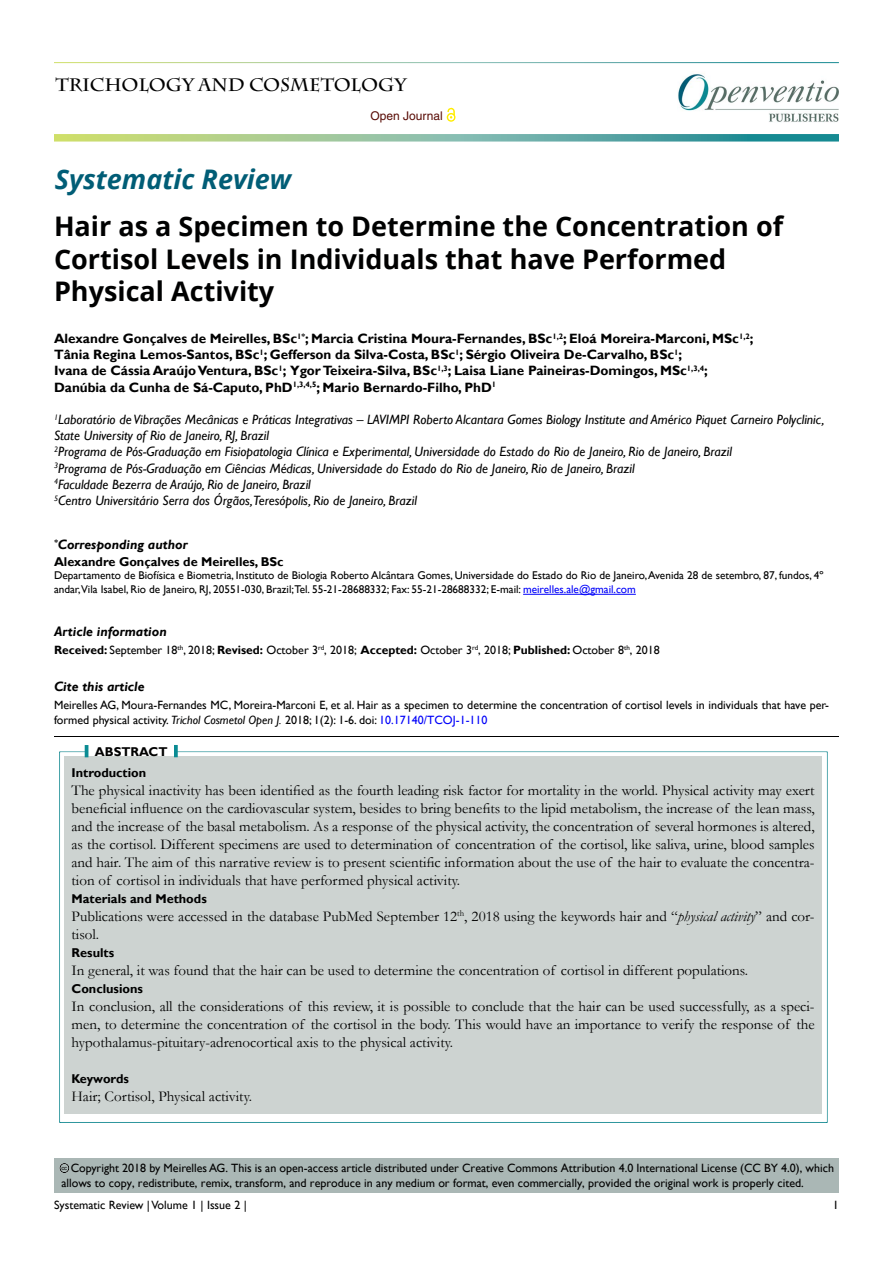
<style>
.page{position:relative;width:893px;height:1263px;background:#fff}
.page>*{position:absolute;margin:0;border:0;box-sizing:border-box;transform-origin:0 0}
.t1{font:700 27px/32.4px "Open Sans";color:#000101}
.t2{font:italic 700 27px "Open Sans";color:#015d76}
.t3{font:700 18px "Charlemagne Std";color:#000}
.t4{font:15px/18px "Garamond";color:#000;text-align:justify}
.t5{font:italic 13.5px/16.2px "Gill Sans";color:#000101}
.t6{font:700 13.5px/16.2px "Gill Sans";color:#000101}
.t7{font:italic 700 13.5px "Gill Sans";color:#000101}
.t8{font:italic 700 13.5px "Gill Sans";color:#000}
.t9{font:700 12.75px/20.9px "Gill Sans";color:#000}
.t10{font:700 12.75px "Gill Sans";color:#000101}
.t11{font:12px/14.4px "Gill Sans";color:#000}
.t12{font:12px "Gill Sans";color:#000101}
.t13{font:12px "Helvetica LT Std";color:#580b05}
.t14{font:11.25px/14.4px "Gill Sans";color:#000101}
.t15{font:5.7px "Arial";color:#000}
.s1{color:#0000fa}
.s2{font-weight:700}
.s3{color:#000}
.s4{font-style:italic;color:#000101}
.s5{color:#000101}
.s6{font-style:italic}
</style>
<div class="page">
<svg style="left:447px;top:107px;width:8px;height:13px"></svg>
<img style="left:678px;top:74px;width:161px;height:48px">
<svg style="left:54px;top:134px;width:785px;height:8px;background:#83bb9d"></svg>
<hr style="left:523px;top:594px;width:113px;height:1px;background:#0000fa">
<div style="left:42px;top:725px;width:810px;height:13px;background:#f9f2f3;opacity:.75"></div>
<div style="left:54px;top:1158px;width:785px;height:35px;background:#aab7b5"></div>
<div style="left:47px;top:1150px;width:37px;height:24px;background:#f9f2f3;opacity:.75"></div>
<div style="left:47px;top:741px;width:793px;height:382px;background:#f9f2f3;opacity:.75"></div>
<svg style="left:85px;top:745px;width:3px;height:12px"></svg>
<svg style="left:174px;top:745px;width:4px;height:12px"></svg>
<p class="t3" style="left:55px;top:74px;width:352px">TRICHOLOGY AND COSMETOLOGY</p>
<p class="t13" style="left:371px;top:109px;width:74px">Open Journal</p>
<h1 class="t2" style="left:55px;top:160px;width:238px">Systematic Review</h1>
<h1 class="t1" style="left:54px;top:210px;width:731px">Hair as a Specimen to Determine the Concentration of<br>Cortisol Levels in Individuals that have Performed<br>Physical Activity</h1>
<p class="t6" style="left:54px;top:331px;width:701px">Alexandre Gonçalves de Meirelles, BSc<sup>1*</sup>; Marcia Cristina Moura-Fernandes, BSc<sup>1,2</sup>; Eloá Moreira-Marconi, MSc<sup>1,2</sup>; Tânia Regina Lemos-Santos, BSc<sup>1</sup>; Gefferson da Silva-Costa, BSc<sup>1</sup>; Sérgio Oliveira De-Carvalho, BSc<sup>1</sup>;<br>Ivana de Cássia Araújo Ventura, BSc<sup>1</sup>; Ygor Teixeira-Silva, BSc<sup>1,3</sup>; Laisa Liane Paineiras-Domingos, MSc<sup>1,3,4</sup>; Danúbia da Cunha de Sá-Caputo, PhD<sup>1,3,4,5</sup>; Mario Bernardo-Filho, PhD<sup>1</sup></p>
<p class="t5" style="left:54px;top:412px;width:772px"><sup>1</sup>Laboratório de Vibrações Mecânicas e Práticas Integrativas – LAVIMPI Roberto Alcantara Gomes Biology Institute and Américo Piquet Carneiro Polyclinic, State University of Rio de Janeiro, RJ, Brazil<br><sup>2</sup>Programa de Pós-Graduação em Fisiopatologia Clínica e Experimental, Universidade do Estado do Rio de Janeiro, Rio de Janeiro, Brazil<br><sup>3</sup>Programa de Pós-Graduação em Ciências Médicas, Universidade do Estado do Rio de Janeiro, Rio de Janeiro, Brazil<br><sup>4</sup>Faculdade Bezerra de Araújo, Rio de Janeiro, Brazil<br><sup>5</sup>Centro Universitário Serra dos Órgãos,Teresópolis, Rio de Janeiro, Brazil</p>
<p class="t7" style="left:54px;top:537px;width:135px"><sup>*</sup>Corresponding author</p>
<p class="t10" style="left:54px;top:553px;width:231px">Alexandre Gonçalves de Meirelles, BSc</p>
<p class="t14" style="left:54px;top:568px;width:771px">Departamento de Biofísica e Biometria, Instituto de Biologia Roberto Alcântara Gomes, Universidade do Estado do Rio de Janeiro, Avenida 28 de setembro, 87, fundos, 4º andar,Vila Isabel, Rio de Janeiro, RJ, 20551-030, Brazil;Tel. 55-21-28688332; Fax: 55-21-28688332; E-mail: <span class="s1">meirelles.ale@gmail.com</span></p>
<p class="t7" style="left:54px;top:624px;width:114px">Article information</p>
<p class="t12" style="left:54px;top:643px;width:607px"><span class="s2">Received:</span> September 18<sup>th</sup>, 2018; <span class="s2">Revised:</span> October 3<sup>rd</sup>, 2018<span class="s3">;</span> <span class="s2">Accepted:</span> October 3<sup>rd</sup>, 2018; <span class="s2">Published:</span> October 8<sup>th</sup>, 2018</p>
<p class="t8" style="left:54px;top:679px;width:92px">Cite this article</p>
<p class="t11" style="left:54px;top:698px;width:777px">Meirelles AG, Moura-Fernandes MC, Moreira-Marconi E, et al. Hair as a specimen to determine the concentration of cortisol levels in individuals that have per&shy;formed physical activity. <span class="s4">Trichol Cosmetol Open J.</span> <span class="s5">2018; 1(2): 1-6. doi:</span> <span class="s1">10.17140/TCOJ-1-110</span></p>
<p class="t9" style="left:72px;top:742px;width:98px;text-indent:23px">ABSTRACT<br>Introduction</p>
<p class="t4" style="left:72px;top:781px;width:745px">The physical inactivity has been identified as the fourth leading risk factor for mortality in the world. Physical activity may exert beneficial influence on the cardiovascular system, besides to bring benefits to the lipid metabolism, the increase of the lean mass, and the increase of the basal metabolism. As a response of the physical activity, the concentration of several hormones is altered, as the cortisol. Different specimens are used to determination of concentration of the cortisol, like saliva, urine, blood samples and hair. The aim of this narrative review is to present scientific information about the use of the hair to evaluate the concentra&shy;tion of cortisol in individuals that have performed physical activity.</p>
<p class="t9" style="left:72px;top:889px;width:137px">Materials and Methods</p>
<p class="t4" style="left:72px;top:907px;width:745px">Publications were accessed in the database PubMed September 12<sup>th</sup>, 2018 using the keywords hair and “<span class="s6">physical activity</span>” and cor&shy;tisol.</p>
<p class="t9" style="left:72px;top:943px;width:44px">Results</p>
<p class="t4" style="left:72px;top:961px;width:678px">In general, it was found that the hair can be used to determine the concentration of cortisol in different populations.</p>
<p class="t9" style="left:72px;top:979px;width:73px">Conclusions</p>
<p class="t4" style="left:72px;top:997px;width:745px">In conclusion, all the considerations of this review, it is possible to conclude that the hair can be used successfully, as a speci&shy;men, to determine the concentration of the cortisol in the body. This would have an importance to verify the response of the hypothalamus-pituitary-adrenocortical axis to the physical activity.</p>
<p class="t9" style="left:72px;top:1069px;width:59px">Keywords</p>
<p class="t4" style="left:72px;top:1087px;width:182px">Hair; Cortisol, Physical activity.</p>
<p class="t11" style="left:61px;top:1161px;width:774px;text-indent:9px">Copyright 2018 by Meirelles AG. This is an open-access article distributed under Creative Commons Attribution 4.0 International License (CC BY 4.0), which allows to copy, redistribute, remix, transform, and reproduce in any medium or format, even commercially, provided the original work is properly cited.</p>
<p class="t11" style="left:54px;top:1198px;width:194px">Systematic Review | Volume 1 | Issue 2 |</p>
<p class="t11" style="left:833px;top:1198px;width:7px">1</p>
<p class="t15" style="left:61px;top:1164px;width:7px">cc</p>
</div>
